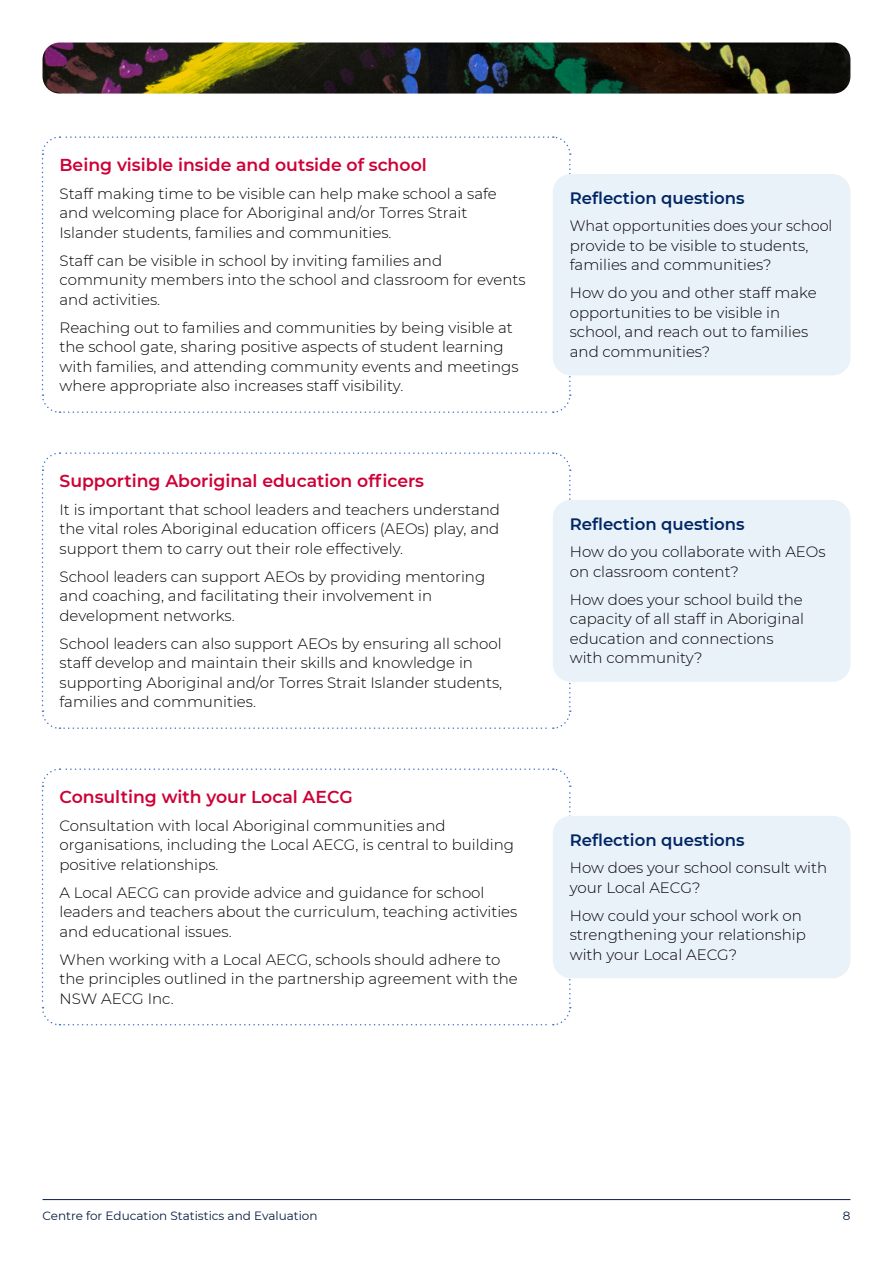
<style>
.page{position:relative;width:893px;height:1263px;background:#fff}
.page>*{position:absolute;margin:0;border:0;box-sizing:border-box;transform-origin:0 0}
.H4_key_pathways_ligh{font:600 17.25px "Montserrat";color:#ce0037}
.Question_box_H5{font:600 16.5px "Montserrat";color:#002664}
.Key_pathways_box_tex{font:300 15px/19.5px "Montserrat";color:#000}
.Question_box_text{font:300 15px/19.5px "Montserrat";color:#000}
.Question_box_text-2{font:300 15px/19.5px "Montserrat";color:#000;scale:.96 1}
.t1{font:12px "Montserrat";color:#041e42}
</style>
<div class="page">
<hr style="left:43px;top:1199px;width:807px;height:1px;background:#041e42">
<svg style="left:41px;top:136px;width:530px;height:277px"></svg>
<svg style="left:41px;top:452px;width:530px;height:277px"></svg>
<svg style="left:41px;top:768px;width:530px;height:258px"></svg>
<div style="left:553px;top:174px;width:297px;height:201px;background:#e9f1f9;border-radius:18px"></div>
<div style="left:553px;top:500px;width:297px;height:182px;background:#e9f1f9;border-radius:18px"></div>
<div style="left:553px;top:816px;width:297px;height:162px;background:#e9f1f9;border-radius:18px"></div>
<img style="left:43px;top:43px;width:807px;height:51px">
<h4 class="H4_key_pathways_ligh" style="left:60px;top:152px;width:369px">Being visible inside and outside of school</h4>
<p class="Key_pathways_box_tex" style="left:60px;top:183px;width:439px">Staff making time to be visible can help make school a safe and welcoming place for Aboriginal and/or Torres Strait<br>Islander students, families and communities.</p>
<p class="Key_pathways_box_tex" style="left:60px;top:250px;width:468px">Staff can be visible in school by inviting families and community members into the school and classroom for events and activities.</p>
<p class="Key_pathways_box_tex" style="left:60px;top:317px;width:460px">Reaching out to families and communities by being visible at the school gate, sharing positive aspects of student learning with families, and attending community events and meetings where appropriate also increases staff visibility.</p>
<h4 class="H4_key_pathways_ligh" style="left:60px;top:468px;width:366px">Supporting Aboriginal education officers</h4>
<p class="Key_pathways_box_tex" style="left:60px;top:499px;width:442px;text-align:justify">It is important that school leaders and teachers understand the vital roles Aboriginal education officers (AEOs) play, and support them to carry out their role effectively.</p>
<p class="Key_pathways_box_tex" style="left:60px;top:566px;width:427px">School leaders can support AEOs by providing mentoring and coaching, and facilitating their involvement in development networks.</p>
<p class="Key_pathways_box_tex" style="left:60px;top:633px;width:444px">School leaders can also support AEOs by ensuring all school staff develop and maintain their skills and knowledge in supporting Aboriginal and/or Torres Strait Islander students, families and communities.</p>
<h4 class="H4_key_pathways_ligh" style="left:60px;top:784px;width:295px">Consulting with your Local AECG</h4>
<p class="Key_pathways_box_tex" style="left:60px;top:815px;width:456px">Consultation with local Aboriginal communities and organisations, including the Local AECG, is central to building positive relationships.</p>
<p class="Key_pathways_box_tex" style="left:60px;top:882px;width:459px">A Local AECG can provide advice and guidance for school leaders and teachers about the curriculum, teaching activities and educational issues.</p>
<p class="Key_pathways_box_tex" style="left:60px;top:949px;width:460px">When working with a Local AECG, schools should adhere to the principles outlined in the partnership agreement with the<br>NSW AECG Inc.</p>
<h5 class="Question_box_H5" style="left:570px;top:186px;width:176px">Reflection questions</h5>
<p class="Question_box_text-2" style="left:570px;top:216px;width:275px">What opportunities does your school provide to be visible to students, families and communities?</p>
<p class="Question_box_text" style="left:570px;top:283px;width:248px">How do you and other staff make opportunities to be visible in school, and reach out to families and communities?</p>
<h5 class="Question_box_H5" style="left:570px;top:512px;width:176px">Reflection questions</h5>
<p class="Question_box_text" style="left:570px;top:542px;width:257px">How do you collaborate with AEOs on classroom content?</p>
<p class="Question_box_text" style="left:570px;top:589px;width:236px">How does your school build the capacity of all staff in Aboriginal education and connections with community?</p>
<h5 class="Question_box_H5" style="left:570px;top:828px;width:176px">Reflection questions</h5>
<p class="Question_box_text" style="left:570px;top:858px;width:259px">How does your school consult with your Local AECG?</p>
<p class="Question_box_text" style="left:570px;top:905px;width:238px">How could your school work on strengthening your relationship with your Local AECG?</p>
<p class="t1" style="left:43px;top:1208px;width:277px">Centre for Education Statistics and Evaluation</p>
<p class="t1" style="left:843px;top:1208px;width:9px">8</p>
</div>
